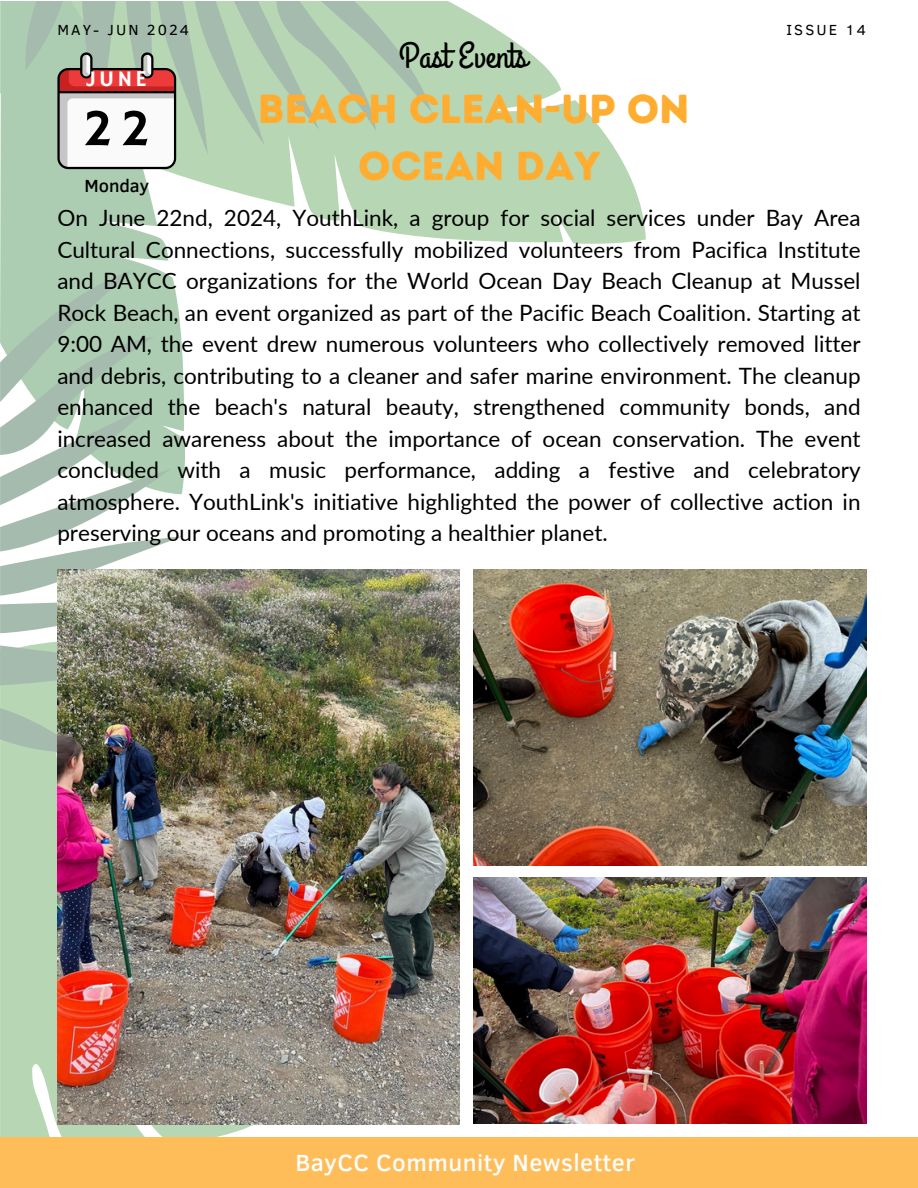
<style>
.page{position:relative;width:918px;height:1188px;background:#fff}
.page>*{position:absolute;margin:0;border:0;box-sizing:border-box;transform-origin:0 0}
.t1{font:52.05px "Hammersmith One";color:#000}
.t2{font:40.5px/56.2px "Intro Rust Base";color:#ffad31;text-align:center}
.t3{font:36px "Grand Hotel";color:#000}
.t4{font:500 24px "Clear Sans";letter-spacing:.02em;color:#fffefe}
.t5{font:22.65px "Hammersmith One";color:#fff}
.t6{font:22.5px/31.5px "Lato";color:#000;text-align:justify}
.t7{font:500 18px "Clear Sans";color:#000}
.t8{font:15px "Clear Sans";letter-spacing:.14em;color:#000}
</style>
<div class="page">
<svg style="left:0;top:753px;width:392px;height:384px;background:#bedabb"></svg>
<svg style="left:432px;top:1px;width:214px;height:243px;fill:#b7d7b4"></svg>
<svg style="left:0;top:1px;width:432px;height:752px"></svg>
<div style="left:0;top:1137px;width:918px;height:51px;background:#ffbd59"></div>
<svg style="left:57px;top:52px;width:119px;height:117px"></svg>
<img style="left:57px;top:570px;width:402px;height:554px">
<img style="left:473px;top:570px;width:393px;height:295px">
<img style="left:473px;top:877px;width:393px;height:247px">
<h1 class="t8" style="left:57px;top:19px;width:133px">MAY- JUN 2024</h1>
<p class="t5" style="left:87px;top:66px;width:62px">JUNE</p>
<p class="t3" style="left:399px;top:33px;width:130px">Past Events</p>
<p class="t8" style="left:787px;top:19px;width:81px">ISSUE 14</p>
<p class="t2" style="left:258px;top:81px;width:433px">BEACH CLEAN-UP ON<br>OCEAN DAY</p>
<p class="t1" style="left:83px;top:98px;width:69px">22</p>
<p class="t7" style="left:84px;top:172px;width:66px">Monday</p>
<p class="t6" style="left:57px;top:202px;width:805px">On June 22nd, 2024, YouthLink, a group for social services under Bay Area Cultural Connections, successfully mobilized volunteers from Pacifica Institute and BAYCC organizations for the World Ocean Day Beach Cleanup at Mussel Rock Beach, an event organized as part of the Pacific Beach Coalition. Starting at 9:00 AM, the event drew numerous volunteers who collectively removed litter and debris, contributing to a cleaner and safer marine environment. The cleanup enhanced the beach's natural beauty, strengthened community bonds, and increased awareness about the importance of ocean conservation. The event concluded with a music performance, adding a festive and celebratory atmosphere. YouthLink's initiative highlighted the power of collective action in preserving our oceans and promoting a healthier planet.</p>
<h4 class="t4" style="left:295px;top:1145px;width:341px">BayCC Community Newsletter</h4>
</div>
